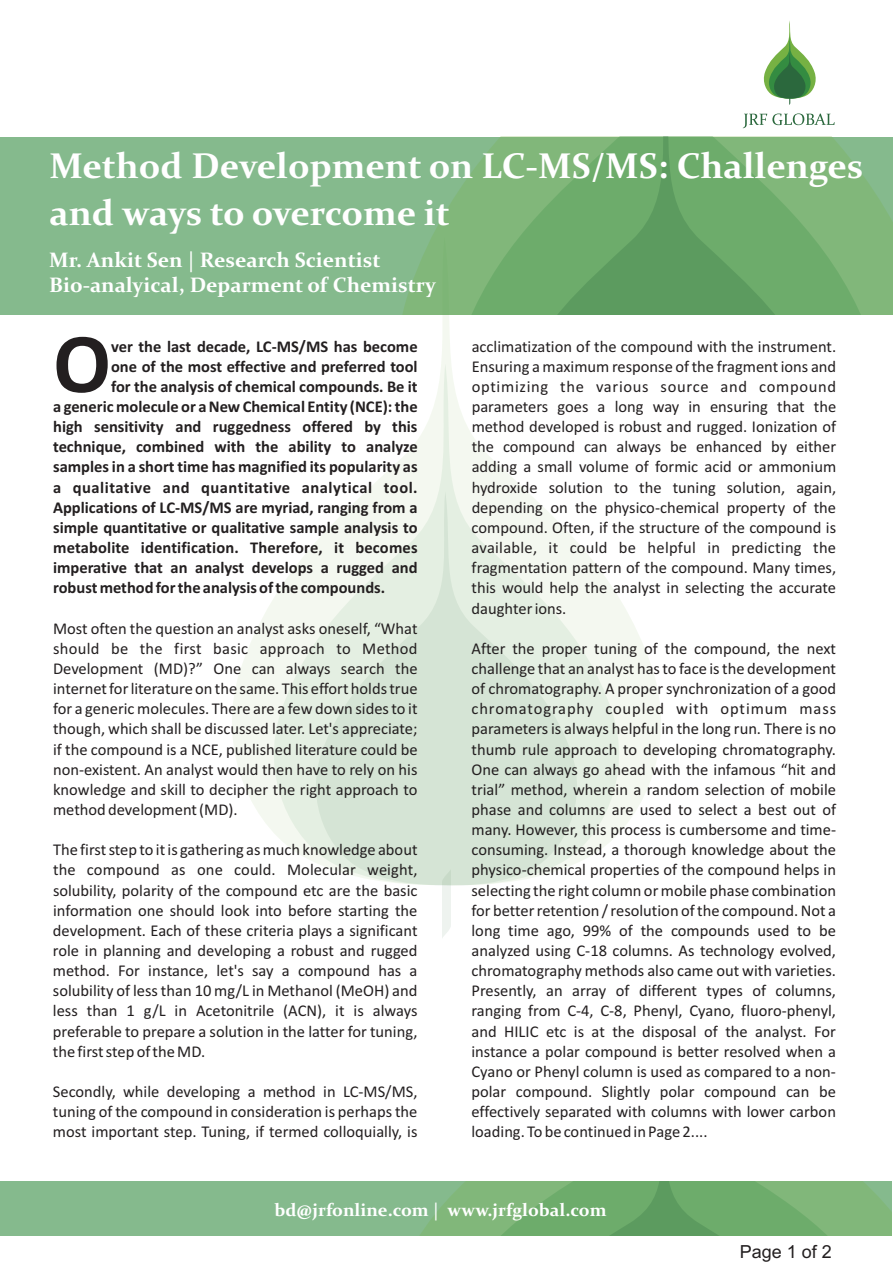
<style>
.page{position:relative;width:893px;height:1263px;background:#fff}
.page>*{position:absolute;margin:0;border:0;box-sizing:border-box;transform-origin:0 0}
.t1{font:700 85.65px "Calibri";color:#231f20}
.t2{font:700 36px/46.5px "Constantia";color:#fff}
.t3{font:700 21px/25.5px "Constantia";color:#fff}
.t4{font:700 18px "Constantia";color:#fff}
.t5{font:18px "Arial";color:#231f20}
.t6{font:16.5px/20.1px "Calibri";color:#231f20}
.t7{font:700 16.5px "Calibri";color:#231f20}
.t8{font:700 16.5px "Calibri";letter-spacing:.03em;color:#231f20}
.t9{font:16.5px "Calibri";letter-spacing:.045em;color:#231f20}
.t10{font:16.5px "Calibri";letter-spacing:.05em;color:#231f20}
</style>
<div class="page">
<svg style="left:763px;top:21px;width:53px;height:84px"></svg>
<svg style="left:743px;top:113px;width:91px;height:15px"></svg>
<svg style="left:213px;top:314px;width:467px;height:499px"></svg>
<svg style="left:442px;top:886px;width:9px;height:52px"></svg>
<svg style="left:258px;top:363px;width:376px;height:494px"></svg>
<svg style="left:304px;top:491px;width:285px;height:395px"></svg>
<div style="left:0;top:1182px;width:891px;height:54px;background:#85ba8d"></div>
<svg style="left:420px;top:1182px;width:471px;height:54px;background:#74af71"></svg>
<div style="left:0;top:137px;width:893px;height:177px;background:#85ba8d"></div>
<svg style="left:403px;top:239px;width:28px;height:75px;fill:#81b77a"></svg>
<svg style="left:431px;top:151px;width:462px;height:163px;fill:#81b77a"></svg>
<svg style="left:488px;top:137px;width:356px;height:177px;background:#6eab6c"></svg>
<h2 class="t2" style="left:50px;top:146px;width:815px">Method Development on LC-MS/MS: Challenges and ways to overcome it</h2>
<p class="t3" style="left:49px;top:249px;width:388px">Mr. Ankit Sen | Research Scientist<br>Bio-analyical, Deparment of Chemistry</p>
<h1 class="t1" style="left:53px;top:328px;width:59px">O</h1>
<p class="t7" style="left:111px;top:339px;width:308px">ver the last decade, LC-MS/MS has become</p>
<p class="t6" style="left:472px;top:337px;width:366px">acclimatization of the compound with the instrument.</p>
<p class="t7" style="left:111px;top:359px;width:308px">one of the most effective and preferred tool</p>
<p class="t6" style="left:472px;top:358px;width:366px">Ensuring a maximum response of the fragment ions and</p>
<p class="t7" style="left:111px;top:379px;width:308px">for the analysis of chemical compounds. Be it</p>
<p class="t9" style="left:472px;top:379px;width:366px">optimizing the various source and compound</p>
<p class="t7" style="left:53px;top:400px;width:366px">a generic molecule or a New Chemical Entity (NCE): the</p>
<p class="t6" style="left:472px;top:398px;width:366px">parameters goes a long way in ensuring that the</p>
<p class="t7" style="left:53px;top:420px;width:366px">high sensitivity and ruggedness offered by this</p>
<p class="t6" style="left:472px;top:418px;width:366px">method developed is robust and rugged. Ionization of</p>
<p class="t7" style="left:53px;top:440px;width:366px">technique, combined with the ability to analyze</p>
<p class="t6" style="left:472px;top:438px;width:366px">the compound can always be enhanced by either</p>
<p class="t7" style="left:53px;top:460px;width:366px">samples in a short time has magnified its popularity as</p>
<p class="t6" style="left:472px;top:458px;width:366px">adding a small volume of formic acid or ammonium</p>
<p class="t8" style="left:53px;top:480px;width:366px">a qualitative and quantitative analytical tool.</p>
<p class="t6" style="left:472px;top:478px;width:366px">hydroxide solution to the tuning solution, again,</p>
<p class="t7" style="left:53px;top:500px;width:366px">Applications of LC-MS/MS are myriad, ranging from a</p>
<p class="t6" style="left:472px;top:499px;width:366px">depending on the physico-chemical property of the</p>
<p class="t7" style="left:53px;top:520px;width:366px">simple quantitative or qualitative sample analysis to</p>
<p class="t6" style="left:472px;top:519px;width:366px">compound. Often, if the structure of the compound is</p>
<p class="t7" style="left:53px;top:541px;width:366px">metabolite identification. Therefore, it becomes</p>
<p class="t6" style="left:472px;top:539px;width:366px">available, it could be helpful in predicting the</p>
<p class="t7" style="left:53px;top:561px;width:366px">imperative that an analyst develops a rugged and</p>
<p class="t6" style="left:472px;top:559px;width:366px">fragmentation pattern of the compound. Many times,</p>
<p class="t7" style="left:53px;top:581px;width:334px">robust method for the analysis of the compounds.</p>
<p class="t6" style="left:472px;top:579px;width:366px">this would help the analyst in selecting the accurate daughter ions.</p>
<p class="t6" style="left:53px;top:619px;width:366px">Most often the question an analyst asks oneself, “What should be the first basic approach to Method</p>
<p class="t6" style="left:472px;top:640px;width:366px">After the proper tuning of the compound, the next</p>
<p class="t6" style="left:53px;top:660px;width:366px">Development (MD)?” One can always search the</p>
<p class="t6" style="left:472px;top:660px;width:366px">challenge that an analyst has to face is the development</p>
<p class="t6" style="left:53px;top:680px;width:366px">internet for literature on the same. This effort holds true</p>
<p class="t6" style="left:472px;top:680px;width:366px">of chromatography. A proper synchronization of a good</p>
<p class="t6" style="left:53px;top:700px;width:366px">for a generic molecules. There are a few down sides to it</p>
<p class="t10" style="left:472px;top:702px;width:366px">chromatography coupled with optimum mass</p>
<p class="t6" style="left:53px;top:720px;width:366px">though, which shall be discussed later. Let's appreciate;</p>
<p class="t6" style="left:472px;top:720px;width:366px">parameters is always helpful in the long run. There is no</p>
<p class="t6" style="left:53px;top:740px;width:366px">if the compound is a NCE, published literature could be</p>
<p class="t6" style="left:472px;top:740px;width:366px">thumb rule approach to developing chromatography.</p>
<p class="t6" style="left:53px;top:760px;width:366px">non-existent. An analyst would then have to rely on his</p>
<p class="t6" style="left:472px;top:760px;width:366px">One can always go ahead with the infamous “hit and</p>
<p class="t6" style="left:53px;top:781px;width:366px">knowledge and skill to decipher the right approach to</p>
<p class="t6" style="left:472px;top:781px;width:366px">trial” method, wherein a random selection of mobile</p>
<p class="t6" style="left:53px;top:801px;width:186px">method development (MD).</p>
<p class="t6" style="left:472px;top:801px;width:366px">phase and columns are used to select a best out of many. However, this process is cumbersome and time-</p>
<p class="t6" style="left:53px;top:841px;width:366px">The first step to it is gathering as much knowledge about</p>
<p class="t6" style="left:472px;top:841px;width:366px">consuming. Instead, a thorough knowledge about the</p>
<p class="t6" style="left:53px;top:861px;width:366px">the compound as one could. Molecular weight,</p>
<p class="t6" style="left:472px;top:861px;width:366px">physico-chemical properties of the compound helps in</p>
<p class="t6" style="left:53px;top:881px;width:366px">solubility, polarity of the compound etc are the basic</p>
<p class="t6" style="left:472px;top:881px;width:366px">selecting the right column or mobile phase combination</p>
<p class="t6" style="left:53px;top:901px;width:366px">information one should look into before starting the</p>
<p class="t6" style="left:471px;top:901px;width:366px">for better retention / resolution of the compound. Not a</p>
<p class="t6" style="left:53px;top:922px;width:366px">development. Each of these criteria plays a significant</p>
<p class="t6" style="left:471px;top:922px;width:366px">long time ago, 99% of the compounds used to be</p>
<p class="t6" style="left:53px;top:942px;width:366px">role in planning and developing a robust and rugged</p>
<p class="t6" style="left:471px;top:942px;width:366px">analyzed using C-18 columns. As technology evolved,</p>
<p class="t6" style="left:53px;top:962px;width:366px">method. For instance, let's say a compound has a</p>
<p class="t6" style="left:471px;top:962px;width:366px">chromatography methods also came out with varieties.</p>
<p class="t6" style="left:53px;top:982px;width:366px">solubility of less than 10 mg/L in Methanol (MeOH) and</p>
<p class="t6" style="left:471px;top:982px;width:366px">Presently, an array of different types of columns,</p>
<p class="t6" style="left:53px;top:1002px;width:366px">less than 1 g/L in Acetonitrile (ACN), it is always</p>
<p class="t6" style="left:471px;top:1002px;width:366px">ranging from C-4, C-8, Phenyl, Cyano, fluoro-phenyl,</p>
<p class="t6" style="left:53px;top:1022px;width:366px">preferable to prepare a solution in the latter for tuning,</p>
<p class="t6" style="left:471px;top:1022px;width:366px">and HILIC etc is at the disposal of the analyst. For</p>
<p class="t6" style="left:53px;top:1042px;width:154px">the first step of the MD.</p>
<p class="t6" style="left:471px;top:1042px;width:366px">instance a polar compound is better resolved when a<br>Cyano or Phenyl column is used as compared to a non-</p>
<p class="t6" style="left:53px;top:1083px;width:366px">Secondly, while developing a method in LC-MS/MS,</p>
<p class="t6" style="left:471px;top:1083px;width:366px">polar compound. Slightly polar compound can be</p>
<p class="t6" style="left:53px;top:1103px;width:366px">tuning of the compound in consideration is perhaps the</p>
<p class="t6" style="left:471px;top:1103px;width:366px">effectively separated with columns with lower carbon</p>
<p class="t6" style="left:53px;top:1123px;width:366px">most important step. Tuning, if termed colloquially, is</p>
<p class="t6" style="left:471px;top:1123px;width:238px">loading. To be continued in Page 2....</p>
<p class="t4" style="left:275px;top:1202px;width:333px">bd@jrfonline.com | www.jrfglobal.com</p>
<p class="t5" style="left:740px;top:1244px;width:94px">Page 1 of 2</p>
</div>
